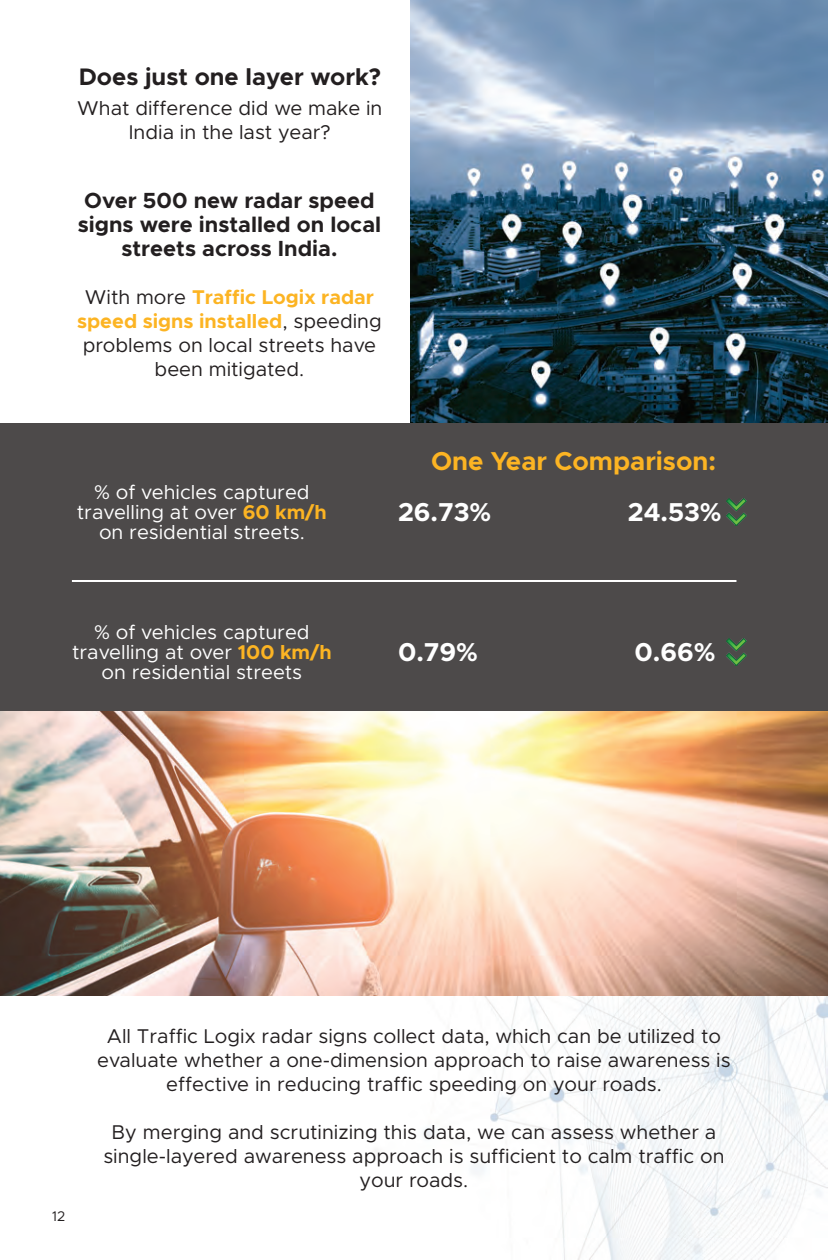
<style>
.page{position:relative;width:828px;height:1260px;background:#fff}
.page>*{position:absolute;margin:0;border:0;box-sizing:border-box;transform-origin:0 0}
.t1{font:700 26px "Metropolis";color:#fff}
.t2{font:700 26px "Metropolis";color:#fcb423}
.t3{font:700 24px "Metropolis";color:#231f20}
.t4{font:700 22px/24px "Metropolis";color:#231f20;text-align:center}
.t5{font:20px/24px "Metropolis";color:#231f20;text-align:center}
.t6{font:20px/20px "Metropolis";color:#fff;text-align:center}
.t7{font:14px "Metropolis";color:#231f20}
.s1{font-weight:700;color:#fcb423}
</style>
<div class="page">
<img style="left:0;top:711px;width:828px;height:549px">
<div style="left:0;top:423px;width:828px;height:288px;background:#4d4a4a"></div>
<hr style="left:72px;top:580px;width:664px;height:2px;background:#fff">
<img style="left:727px;top:499px;width:19px;height:27px">
<img style="left:727px;top:638px;width:19px;height:27px">
<img style="left:411px;top:0;width:417px;height:423px">
<p class="t3" style="left:79px;top:61px;width:304px">Does just one layer work?</p>
<p class="t5" style="left:77px;top:96px;width:307px">What difference did we make in<br>India in the last year?</p>
<p class="t4" style="left:78px;top:188px;width:305px">Over 500 new radar speed signs were installed on local streets across India.</p>
<p class="t5" style="left:77px;top:285px;width:306px">With more <span class="s1">Traffic Logix radar speed signs installed</span>, speeding problems on local streets have been mitigated.</p>
<p class="t6" style="left:77px;top:483px;width:251px">% of vehicles captured travelling at over <span class="s1">60 km/h </span>on residential streets.</p>
<h1 class="t2" style="left:431px;top:444px;width:286px">One Year Comparison:</h1>
<h1 class="t1" style="left:398px;top:496px;width:95px">26.73%</h1>
<h1 class="t1" style="left:628px;top:496px;width:95px">24.53%</h1>
<p class="t6" style="left:72px;top:623px;width:261px">% of vehicles captured travelling at over <span class="s1">100 km/h </span>on residential streets</p>
<h1 class="t1" style="left:398px;top:636px;width:82px">0.79%</h1>
<h1 class="t1" style="left:635px;top:636px;width:83px">0.66%</h1>
<p class="t7" style="left:52px;top:1208px;width:15px">12</p>
<p class="t5" style="left:97px;top:1024px;width:635px">All Traffic Logix radar signs collect data, which can be utilized to evaluate whether a one-dimension approach to raise awareness is effective in reducing traffic speeding on your roads.</p>
<p class="t5" style="left:103px;top:1120px;width:623px">By merging and scrutinizing this data, we can assess whether a single-layered awareness approach is sufficient to calm traffic on your roads.</p>
</div>
